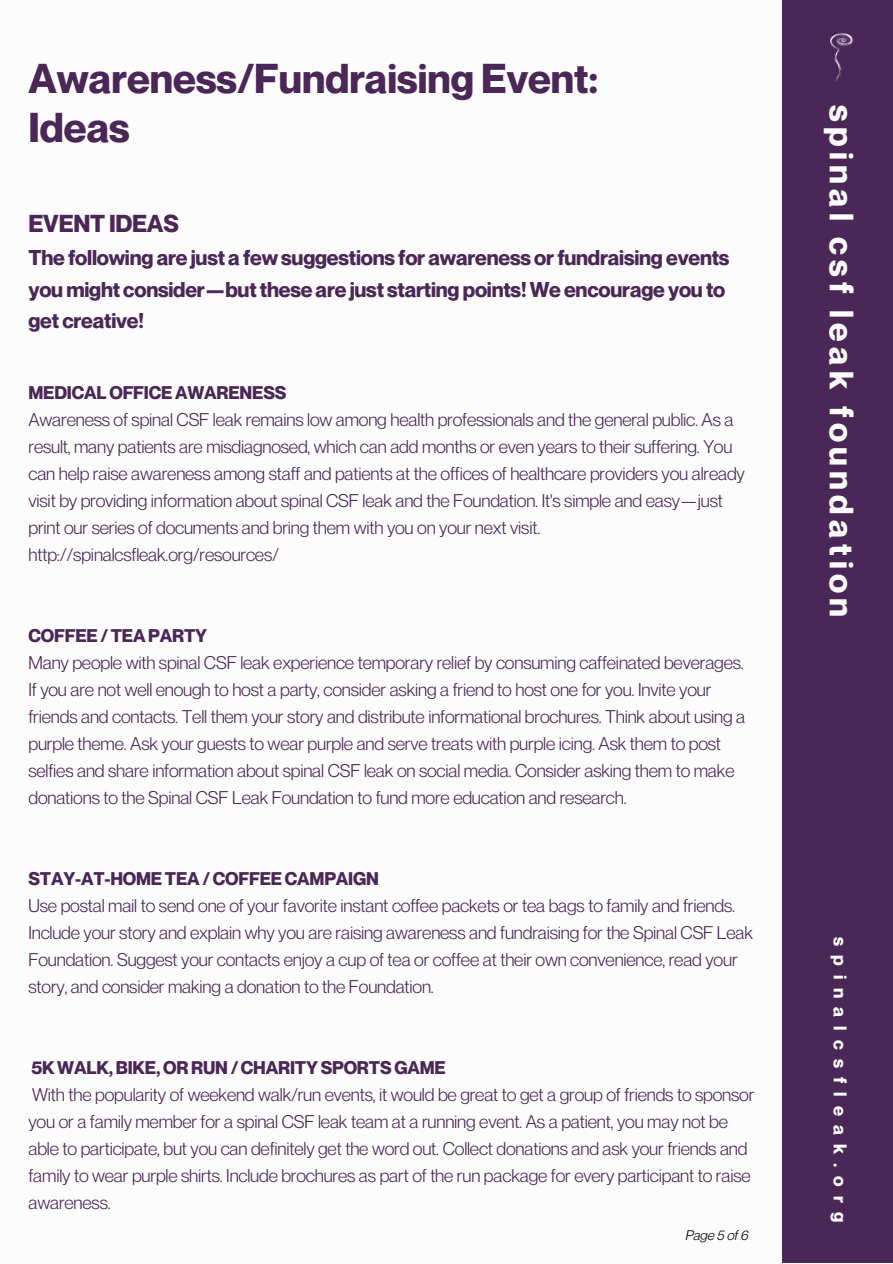
<style>
.page{position:relative;width:893px;height:1264px;background:#fff}
.page>*{position:absolute;margin:0;border:0;box-sizing:border-box;transform-origin:0 0}
.t1{font:700 40.8px/48.3px "Neue Montreal";color:#4a2756}
.t2{font:700 33px "Neue Montreal";letter-spacing:.16em;color:#fcfcfc}
.t3{font:700 24px "Neue Montreal";letter-spacing:-.01em;color:#4a2756}
.t4{font:700 21px/31.5px "Neue Montreal";letter-spacing:-.01em;color:#4a2756}
.t5{font:18px/27px "Neue Montreal";letter-spacing:-.01em;color:#4a2756}
.t6{font:700 18px "Neue Montreal";letter-spacing:-.01em;color:#4a2756}
.t7{font:700 18px "Neue Montreal";letter-spacing:.505em;color:#fff}
.t8{font:italic 13.5px "Neue Montreal";color:#000}
</style>
<div class="page">
<div style="left:782px;top:0;width:110px;height:1262px;background:#4a2756"></div>
<img style="left:830px;top:34px;width:22px;height:47px">
<h1 class="t1" style="left:28px;top:54px;width:571px">Awareness/Fundraising Event:<br>Ideas</h1>
<h3 class="t3" style="left:28px;top:209px;width:152px">EVENT IDEAS</h3>
<p class="t4" style="left:28px;top:241px;width:702px">The following are just a few suggestions for awareness or fundraising events you might consider—but these are just starting points! We encourage you to get creative!</p>
<p class="t6" style="left:28px;top:381px;width:259px">MEDICAL OFFICE AWARENESS</p>
<p class="t5" style="left:28px;top:405px;width:717px">Awareness of spinal CSF leak remains low among health professionals and the general public. As a result, many patients are misdiagnosed, which can add months or even years to their suffering. You can help raise awareness among staff and patients at the offices of healthcare providers you already visit by providing information about spinal CSF leak and the Foundation. It's simple and easy—just print our series of documents and bring them with you on your next visit. http://spinalcsfleak.org/resources/</p>
<p class="t6" style="left:28px;top:624px;width:180px">COFFEE / TEA PARTY</p>
<p class="t5" style="left:28px;top:648px;width:718px">Many people with spinal CSF leak experience temporary relief by consuming caffeinated beverages.<br>If you are not well enough to host a party, consider asking a friend to host one for you. Invite your friends and contacts. Tell them your story and distribute informational brochures. Think about using a purple theme. Ask your guests to wear purple and serve treats with purple icing. Ask them to post selfies and share information about spinal CSF leak on social media. Consider asking them to make donations to the Spinal CSF Leak Foundation to fund more education and research.</p>
<p class="t6" style="left:28px;top:867px;width:352px">STAY-AT-HOME TEA / COFFEE CAMPAIGN</p>
<p class="t5" style="left:28px;top:891px;width:726px">Use postal mail to send one of your favorite instant coffee packets or tea bags to family and friends.<br>Include your story and explain why you are raising awareness and fundraising for the Spinal CSF Leak Foundation. Suggest your contacts enjoy a cup of tea or coffee at their own convenience, read your story, and consider making a donation to the Foundation.</p>
<p class="t6" style="left:31px;top:1056px;width:416px">5K WALK, BIKE, OR RUN / CHARITY SPORTS GAME</p>
<p class="t5" style="left:28px;top:1080px;width:727px">With the popularity of weekend walk/run events, it would be great to get a group of friends to sponsor you or a family member for a spinal CSF leak team at a running event. As a patient, you may not be able to participate, but you can definitely get the word out. Collect donations and ask your friends and family to wear purple shirts. Include brochures as part of the run package for every participant to raise awareness.</p>
<p class="t8" style="left:685px;top:1226px;width:64px">Page 5 of 6</p>
<h2 class="t2" style="left:861px;top:105px;width:513px;rotate:90deg">spinal csf leak foundation</h2>
<p class="t7" style="left:851px;top:936px;width:287px;rotate:90deg">spinalcsfleak.org</p>
</div>
